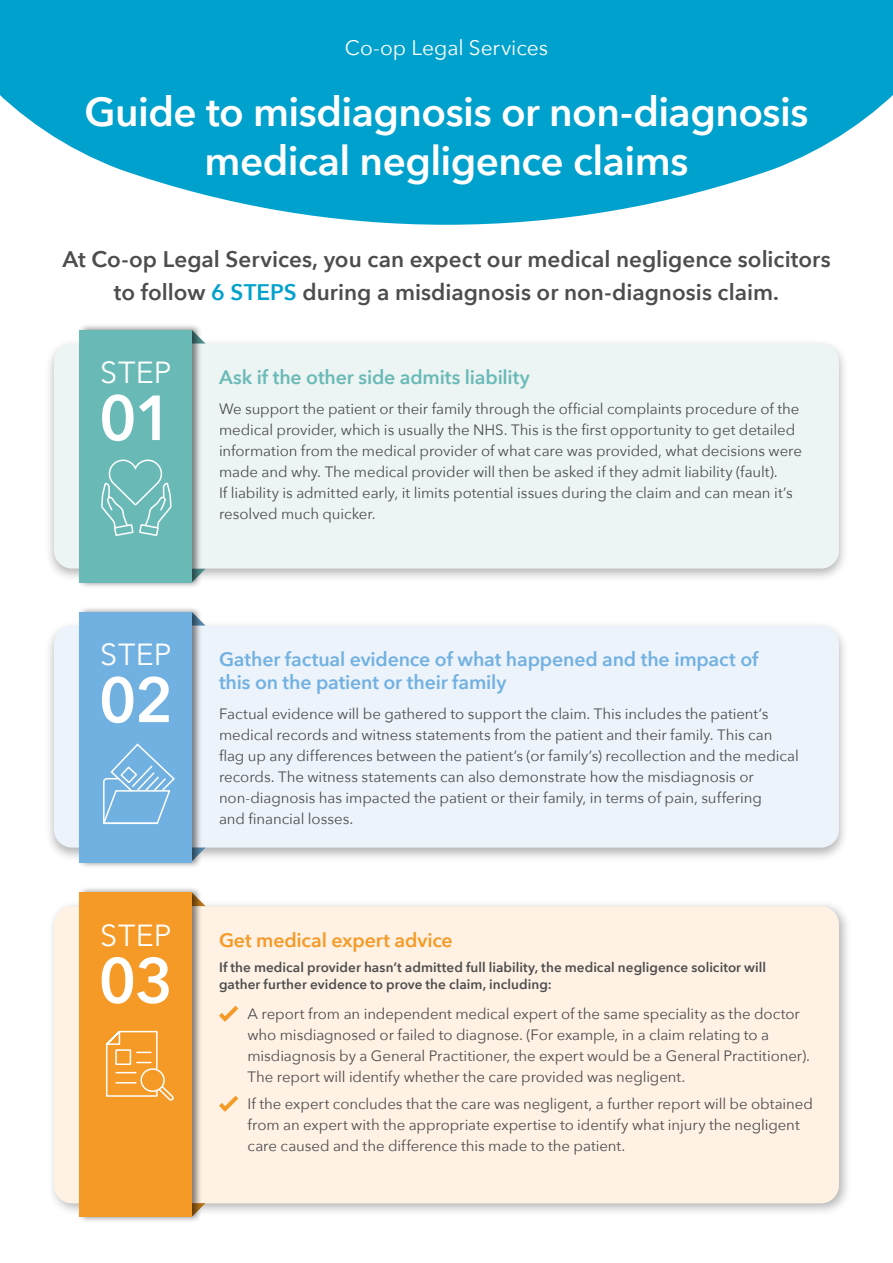
<style>
.page{position:relative;width:893px;height:1263px;background:#fff}
.page>*{position:absolute;margin:0;border:0;box-sizing:border-box;transform-origin:0 0}
.t1{font:600 62.85px "Avenir Next";color:#fff}
.t2{font:600 40.5px/48.6px "Avenir Next";letter-spacing:-.015em;color:#fff;text-align:center}
.t3{font:30.45px "Avenir Next";letter-spacing:.01em;color:#fff}
.t4{font:600 22.5px/33px "Avenir Next";color:#4d4d4f;text-align:center}
.t5{font:21px "Avenir Next";letter-spacing:-.005em;color:#fff}
.t6{font:600 19.5px/22.5px "Avenir Next";letter-spacing:-.01em;color:#71b1e1}
.t7{font:600 19.5px "Avenir Next";letter-spacing:-.01em;color:#69bab7}
.t8{font:600 19.5px "Avenir Next";letter-spacing:-.01em;color:#f59a26}
.t9{font:15px/21px "Avenir Next";letter-spacing:-.005em;color:#4d4d4f}
.t10{font:600 13.5px/16.5px "Avenir Next";letter-spacing:.005em;color:#4d4d4f}
.s1{color:#00a1cc}
</style>
<div class="page">
<svg style="left:0;top:0;width:893px;height:225px;fill:#00a1cc"></svg>
<div style="left:44px;top:338px;width:805px;height:245px;background:#000;opacity:.3"></div>
<div style="left:54px;top:344px;width:785px;height:225px;background:#edf5f4;border-radius:18px"></div>
<svg style="left:203px;top:338px;width:3px;height:6px"></svg>
<svg style="left:203px;top:569px;width:3px;height:13px"></svg>
<div style="left:78px;top:324px;width:125px;height:265px;background:#000;opacity:.5"></div>
<div style="left:80px;top:330px;width:112px;height:252px;background:#69bab7"></div>
<svg style="left:101px;top:459px;width:71px;height:77px"></svg>
<div style="left:44px;top:620px;width:805px;height:242px;background:#000;opacity:.3"></div>
<div style="left:54px;top:626px;width:785px;height:222px;background:#edf3fb;border-radius:18px"></div>
<svg style="left:203px;top:620px;width:3px;height:6px"></svg>
<svg style="left:203px;top:848px;width:3px;height:13px"></svg>
<div style="left:78px;top:606px;width:125px;height:263px;background:#000;opacity:.5"></div>
<div style="left:80px;top:612px;width:112px;height:250px;background:#71b1e1"></div>
<svg style="left:103px;top:743px;width:72px;height:81px"></svg>
<div style="left:47px;top:900px;width:805px;height:316px;background:#000;opacity:.3"></div>
<div style="left:54px;top:906px;width:785px;height:297px;background:#fff1e3;border-radius:18px"></div>
<svg style="left:219px;top:1005px;width:20px;height:17px"></svg>
<svg style="left:219px;top:1095px;width:20px;height:17px"></svg>
<svg style="left:203px;top:900px;width:3px;height:6px"></svg>
<svg style="left:203px;top:1203px;width:3px;height:13px"></svg>
<div style="left:78px;top:886px;width:125px;height:337px;background:#000;opacity:.5"></div>
<div style="left:80px;top:893px;width:112px;height:324px;background:#f59a26"></div>
<svg style="left:106px;top:1030px;width:68px;height:71px"></svg>
<h3 class="t5" style="left:345px;top:30px;width:205px">Co-op Legal Services</h3>
<h2 class="t2" style="left:84px;top:87px;width:726px">Guide to misdiagnosis or non-diagnosis medical negligence claims</h2>
<h3 class="t4" style="left:62px;top:242px;width:770px">At Co-op Legal Services, you can expect our medical negligence solicitors to follow <span class="s1">6 STEPS</span> during a misdiagnosis or non-diagnosis claim.</h3>
<h3 class="t3" style="left:100px;top:347px;width:73px">STEP</h3>
<h1 class="t1" style="left:99px;top:364px;width:76px">01</h1>
<h3 class="t3" style="left:100px;top:629px;width:73px">STEP</h3>
<h1 class="t1" style="left:98px;top:646px;width:76px">02</h1>
<h3 class="t3" style="left:100px;top:909px;width:73px">STEP</h3>
<h1 class="t1" style="left:98px;top:927px;width:77px">03</h1>
<h3 class="t7" style="left:219px;top:360px;width:312px">Ask if the other side admits liability</h3>
<p class="t9" style="left:219px;top:398px;width:584px">We support the patient or their family through the official complaints procedure of the medical provider, which is usually the NHS. This is the first opportunity to get detailed information from the medical provider of what care was provided, what decisions were made and why. The medical provider will then be asked if they admit liability (fault).<br>If liability is admitted early, it limits potential issues during the claim and can mean it’s resolved much quicker.</p>
<h3 class="t6" style="left:219px;top:647px;width:541px">Gather factual evidence of what happened and the impact of this on the patient or their family</h3>
<p class="t9" style="left:219px;top:702px;width:581px">Factual evidence will be gathered to support the claim. This includes the patient’s medical records and witness statements from the patient and their family. This can flag up any differences between the patient’s (or family’s) recollection and the medical records. The witness statements can also demonstrate how the misdiagnosis or non-diagnosis has impacted the patient or their family, in terms of pain, suffering<br>and financial losses.</p>
<h3 class="t8" style="left:219px;top:923px;width:235px">Get medical expert advice</h3>
<p class="t10" style="left:219px;top:959px;width:549px">If the medical provider hasn’t admitted full liability, the medical negligence solicitor will gather further evidence to prove the claim, including:</p>
<p class="t9" style="left:247px;top:1002px;width:564px">A report from an independent medical expert of the same speciality as the doctor who misdiagnosed or failed to diagnose. (For example, in a claim relating to a misdiagnosis by a General Practitioner, the expert would be a General Practitioner).<br>The report will identify whether the care provided was negligent.</p>
<p class="t9" style="left:248px;top:1092px;width:567px">If the expert concludes that the care was negligent, a further report will be obtained from an expert with the appropriate expertise to identify what injury the negligent care caused and the difference this made to the patient.</p>
</div>
